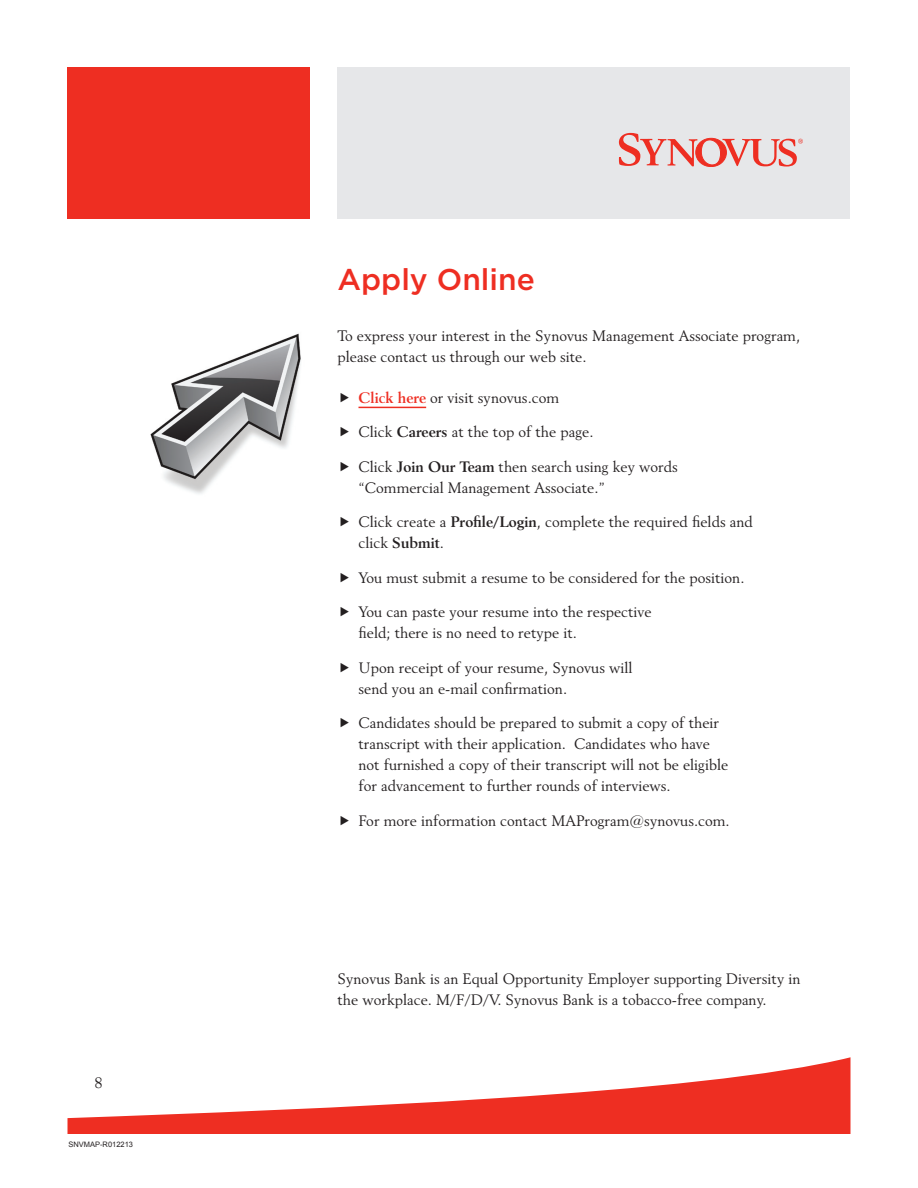
<style>
.page{position:relative;width:918px;height:1188px;background:#fff}
.page>*{position:absolute;margin:0;border:0;box-sizing:border-box;transform-origin:0 0}
.t1{font:500 30px "Gotham";color:#ee2e22}
.t2{font:15px/21px "Revival 565 BT";color:#231f20}
.t3{font:7.5px "Arial";color:#231f20}
.s1{font-weight:700;color:#ee2e22}
.s2{font-weight:700}
</style>
<div class="page">
<svg style="left:68px;top:1057px;width:782px;height:77px"></svg>
<div style="left:338px;top:68px;width:512px;height:151px;background:#e6e7e9"></div>
<div style="left:68px;top:68px;width:242px;height:151px;background:#ee2e22"></div>
<svg style="left:619px;top:133px;width:184px;height:34px"></svg>
<hr style="left:358px;top:407px;width:68px;height:1px;background:#ee2e22">
<img style="left:150px;top:333px;width:151px;height:161px">
<p class="t2" style="left:94px;top:1072px;width:10px">8</p>
<p class="t3" style="left:68px;top:1139px;width:66px">SNVMAP-R012213</p>
<h1 class="t1" style="left:338px;top:263px;width:199px">Apply Online</h1>
<p class="t2" style="left:338px;top:325px;width:464px">To express your interest in the Synovus Management Associate program, please contact us through our web site.</p>
<p class="t2" style="left:358px;top:387px;width:202px"><span class="s1">Click here</span> or visit synovus.com</p>
<p class="t2" style="left:358px;top:421px;width:236px">Click <span class="s2">Careers</span> at the top of the page.</p>
<p class="t2" style="left:358px;top:456px;width:321px">Click <span class="s2">Join Our Team</span> then search using key words “Commercial Management Associate.”</p>
<p class="t2" style="left:358px;top:511px;width:396px">Click create a <span class="s2">Profile/Login</span>, complete the required fields and click <span class="s2">Submit</span>.</p>
<p class="t2" style="left:358px;top:567px;width:387px">You must submit a resume to be considered for the position.</p>
<p class="t2" style="left:358px;top:601px;width:295px">You can paste your resume into the respective field; there is no need to retype it.</p>
<p class="t2" style="left:358px;top:657px;width:276px">Upon receipt of your resume, Synovus will send you an e-mail confirmation.</p>
<p class="t2" style="left:358px;top:712px;width:371px">Candidates should be prepared to submit a copy of their transcript with their application. Candidates who have not furnished a copy of their transcript will not be eligible for advancement to further rounds of interviews.</p>
<p class="t2" style="left:358px;top:810px;width:373px">For more information contact MAProgram@synovus.com.</p>
<p class="t2" style="left:338px;top:968px;width:465px">Synovus Bank is an Equal Opportunity Employer supporting Diversity in the workplace. M/F/D/V. Synovus Bank is a tobacco-free company.</p>
</div>
